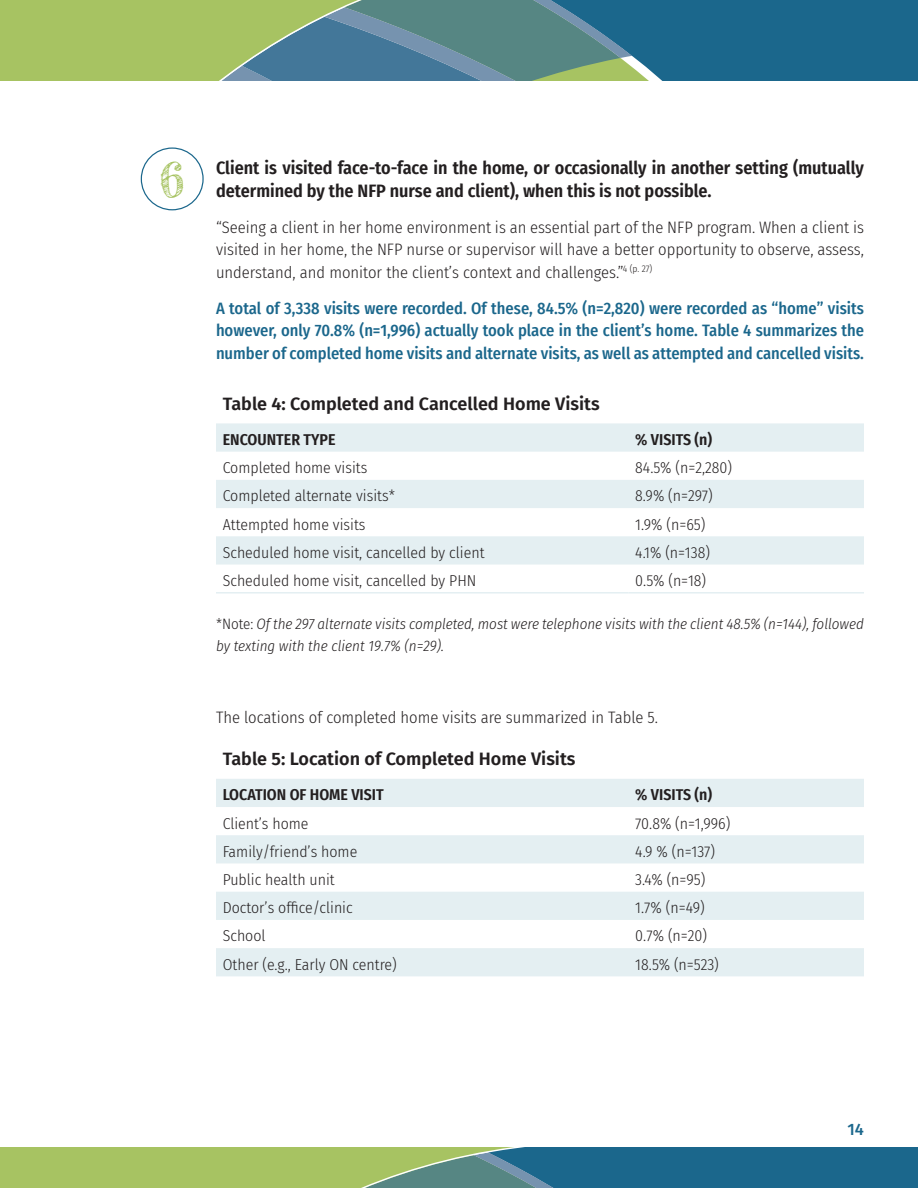
<style>
.page{position:relative;width:918px;height:1188px;background:#fff}
.page>*{position:absolute;margin:0;border:0;box-sizing:border-box;transform-origin:0 0}
.t1{font:46.5px "Frederickathe Great";color:#a7c362}
.Circle_Number_title{font:600 18px/22.5px "Fira Sans Condensed";color:#231f20}
.Table_Title{font:600 18px "Fira Sans";color:#231f20}
.Body_Test_1{font:300 16.5px/22.5px "Fira Sans Condensed";color:#231f20;text-align:justify}
.Body_Special{font:500 16.5px/22.5px "Fira Sans Condensed";color:#1b678c;text-align:justify}
.t2{font:500 16.5px "Fira Sans";color:#1b678c}
.Table_Body_Text{font:300 15.75px "Fira Sans Condensed";color:#231f20}
.Table_Sub-heading{font:600 15.75px "Fira Sans Condensed";color:#231f20}
.Body_Special-2{font:italic 300 15px/22.5px "Fira Sans Condensed";color:#231f20}
.s1{font-style:normal}
</style>
<div class="page">
<div style="left:641px;top:0;width:277px;height:81px;background:#1b678c"></div>
<svg style="left:0;top:0;width:632px;height:81px;background:#7aa07b"></svg>
<svg style="left:0;top:1148px;width:918px;height:40px;background:#639679"></svg>
<svg style="left:216px;top:779px;width:648px;height:197px;fill:#e4eff2"></svg>
<svg style="left:216px;top:423px;width:648px;height:142px;fill:#e4eff2"></svg>
<hr style="left:216px;top:592px;width:413px;height:2px;background:#e4eff2">
<hr style="left:629px;top:592px;width:235px;height:2px;background:#e4eff2">
<div style="left:141px;top:147px;width:63px;height:63px;border:1px solid #1b678c;border-radius:50%"></div>
<p class="t1" style="left:159px;top:151px;width:27px">6</p>
<p class="Circle_Number_title" style="left:216px;top:156px;width:650px">Client is visited face-to-face in the home, or occasionally in another setting (mutually determined by the NFP nurse and client), when this is not possible.</p>
<p class="Body_Test_1" style="left:216px;top:216px;width:650px">“Seeing a client in her home environment is an essential part of the NFP program. When a client is visited in her home, the NFP nurse or supervisor will have a better opportunity to observe, assess, understand, and monitor the client’s context and challenges.”<sup>4</sup> <sup>(p.</sup> <sup>27)</sup></p>
<p class="Body_Special" style="left:216px;top:296px;width:650px">A total of 3,338 visits were recorded. Of these, 84.5% (n=2,820) were recorded as “home” visits however, only 70.8% (n=1,996) actually took place in the client’s home. Table 4 summarizes the number of completed home visits and alternate visits, as well as attempted and cancelled visits.</p>
<p class="Table_Title" style="left:223px;top:389px;width:378px">Table 4: Completed and Cancelled Home Visits</p>
<p class="Table_Sub-heading" style="left:223px;top:427px;width:114px">ENCOUNTER TYPE</p>
<p class="Table_Sub-heading" style="left:635px;top:427px;width:78px">% VISITS (n)</p>
<p class="Table_Body_Text" style="left:223px;top:457px;width:146px">Completed home visits</p>
<p class="Table_Body_Text" style="left:635px;top:457px;width:98px">84.5% (n=2,280)</p>
<p class="Table_Body_Text" style="left:223px;top:485px;width:174px">Completed alternate visits*</p>
<p class="Table_Body_Text" style="left:635px;top:485px;width:79px">8.9% (n=297)</p>
<p class="Table_Body_Text" style="left:223px;top:513px;width:144px">Attempted home visits</p>
<p class="Table_Body_Text" style="left:635px;top:513px;width:72px">1.9% (n=65)</p>
<p class="Table_Body_Text" style="left:223px;top:541px;width:263px">Scheduled home visit, cancelled by client</p>
<p class="Table_Body_Text" style="left:635px;top:541px;width:76px">4.1% (n=138)</p>
<p class="Table_Body_Text" style="left:223px;top:569px;width:255px">Scheduled home visit, cancelled by PHN</p>
<p class="Table_Body_Text" style="left:635px;top:569px;width:72px">0.5% (n=18)</p>
<p class="Body_Special-2" style="left:216px;top:612px;width:649px"><span class="s1">*Note:</span> Of the 297 alternate visits completed, most were telephone visits with the client 48.5% (n=144), followed by texting with the client 19.7% (n=29).</p>
<p class="Body_Test_1" style="left:216px;top:706px;width:444px">The locations of completed home visits are summarized in Table 5.</p>
<p class="Table_Title" style="left:223px;top:744px;width:354px">Table 5: Location of Completed Home Visits</p>
<p class="Table_Sub-heading" style="left:223px;top:782px;width:163px">LOCATION OF HOME VISIT</p>
<p class="Table_Sub-heading" style="left:635px;top:782px;width:78px">% VISITS (n)</p>
<p class="Table_Body_Text" style="left:223px;top:812px;width:87px">Client’s home</p>
<p class="Table_Body_Text" style="left:635px;top:812px;width:97px">70.8% (n=1,996)</p>
<p class="Table_Body_Text" style="left:223px;top:840px;width:136px">Family/friend’s home</p>
<p class="Table_Body_Text" style="left:635px;top:840px;width:81px">4.9 % (n=137)</p>
<p class="Table_Body_Text" style="left:223px;top:868px;width:114px">Public health unit</p>
<p class="Table_Body_Text" style="left:635px;top:868px;width:72px">3.4% (n=95)</p>
<p class="Table_Body_Text" style="left:223px;top:897px;width:132px">Doctor’s office/clinic</p>
<p class="Table_Body_Text" style="left:635px;top:897px;width:71px">1.7% (n=49)</p>
<p class="Table_Body_Text" style="left:223px;top:925px;width:44px">School</p>
<p class="Table_Body_Text" style="left:635px;top:925px;width:73px">0.7% (n=20)</p>
<p class="Table_Body_Text" style="left:223px;top:953px;width:176px">Other (e.g., Early ON centre)</p>
<p class="Table_Body_Text" style="left:635px;top:953px;width:85px">18.5% (n=523)</p>
<p class="t2" style="left:848px;top:1116px;width:18px">14</p>
</div>
